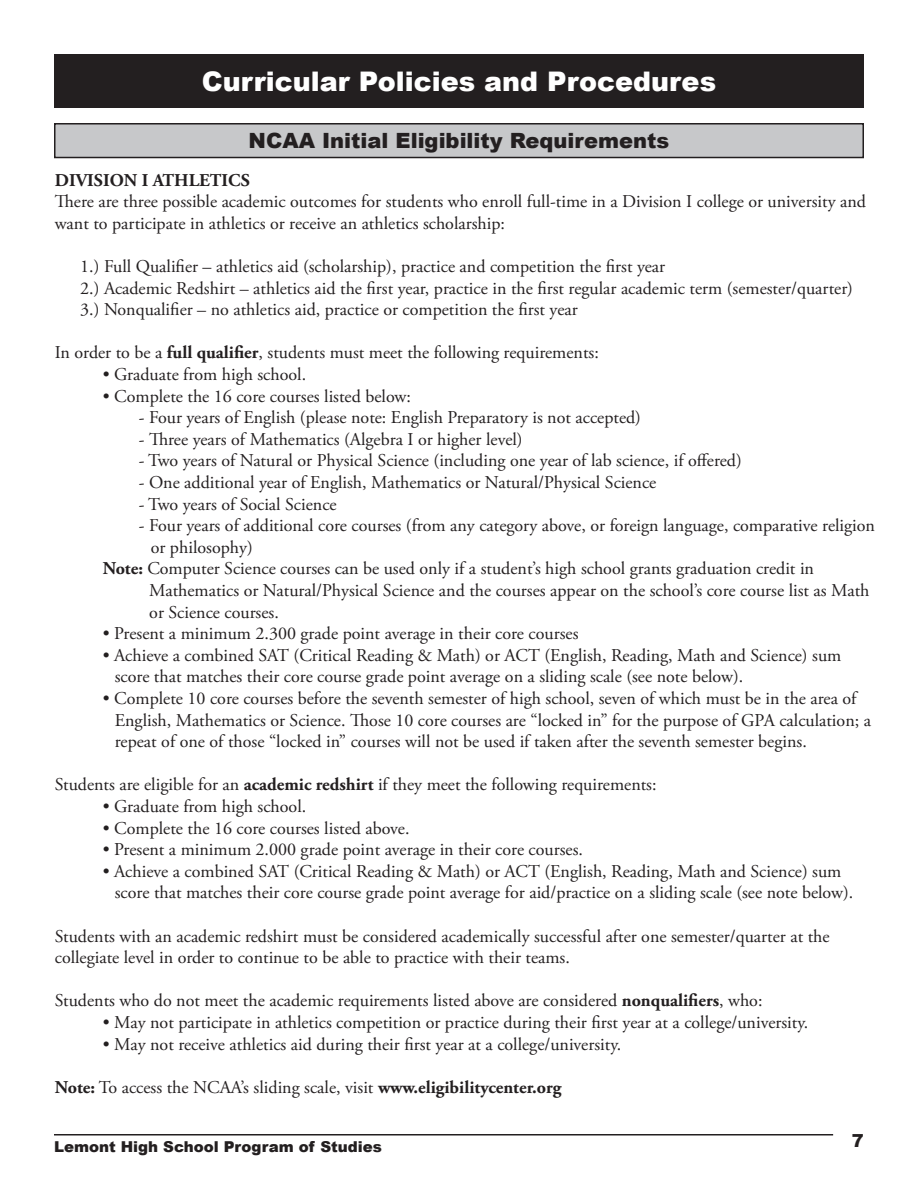
<style>
.page{position:relative;width:918px;height:1188px;background:#fff}
.page>*{position:absolute;margin:0;border:0;box-sizing:border-box;transform-origin:0 0}
.t1{font:900 27px "Arial";color:#fff}
.t2{font:900 21px "Arial";color:#231f20}
.t3{font:18px/21.6px "Adobe Garamond Pro";color:#231f20}
.t4{font:700 18px "Adobe Garamond Pro";color:#231f20}
.t5{font:900 18px "Arial";color:#231f20}
.t6{font:900 15px "Arial";color:#231f20}
.s1{font-weight:700}
</style>
<div class="page">
<hr style="left:54px;top:1134px;width:779px;height:2px;background:#231f20">
<div style="left:54px;top:54px;width:810px;height:54px;background:#231f20"></div>
<div style="left:55px;top:124px;width:808px;height:34px;background:#c7c8ca"></div>
<div style="left:54px;top:123px;width:810px;height:35px;border:2px solid #231f20"></div>
<h1 class="t1" style="left:202px;top:61px;width:516px">Curricular Policies and Procedures</h1>
<p class="t2" style="left:249px;top:125px;width:422px">NCAA Initial Eligibility Requirements</p>
<p class="t4" style="left:55px;top:169px;width:197px">DIVISION I ATHLETICS</p>
<p class="t3" style="left:55px;top:191px;width:813px">There are three possible academic outcomes for students who enroll full-time in a Division I college or university and want to participate in athletics or receive an athletics scholarship:</p>
<p class="t3" style="left:80px;top:256px;width:774px">1.) Full Qualifier – athletics aid (scholarship), practice and competition the first year<br>2.) Academic Redshirt – athletics aid the first year, practice in the first regular academic term (semester/quarter)<br>3.) Nonqualifier – no athletics aid, practice or competition the first year</p>
<p class="t3" style="left:55px;top:342px;width:546px">In order to be a <span class="s1">full qualifier</span>, students must meet the following requirements:</p>
<p class="t3" style="left:103px;top:364px;width:205px">• Graduate from high school.</p>
<p class="t3" style="left:103px;top:386px;width:310px">• Complete the 16 core courses listed below:</p>
<p class="t3" style="left:139px;top:407px;width:504px">- Four years of English (please note: English Preparatory is not accepted)</p>
<p class="t3" style="left:139px;top:429px;width:385px">- Three years of Mathematics (Algebra I or higher level)</p>
<p class="t3" style="left:139px;top:450px;width:605px">- Two years of Natural or Physical Science (including one year of lab science, if offered)</p>
<p class="t3" style="left:139px;top:472px;width:519px">- One additional year of English, Mathematics or Natural/Physical Science</p>
<p class="t3" style="left:139px;top:494px;width:199px">- Two years of Social Science</p>
<p class="t3" style="left:139px;top:515px;width:738px">- Four years of additional core courses (from any category above, or foreign language, comparative religion</p>
<p class="t3" style="left:151px;top:537px;width:104px">or philosophy)</p>
<p class="t3" style="left:103px;top:558px;width:713px"><span class="s1">Note:</span> Computer Science courses can be used only if a student’s high school grants graduation credit in</p>
<p class="t3" style="left:149px;top:580px;width:722px">Mathematics or Natural/Physical Science and the courses appear on the school’s core course list as Math</p>
<p class="t3" style="left:149px;top:602px;width:131px">or Science courses.</p>
<p class="t3" style="left:103px;top:623px;width:477px">• Present a minimum 2.300 grade point average in their core courses</p>
<p class="t3" style="left:115px;top:645px;width:728px;text-indent:-12px">• Achieve a combined SAT (Critical Reading &amp; Math) or ACT (English, Reading, Math and Science) sum score that matches their core course grade point average on a sliding scale (see note below).</p>
<p class="t3" style="left:115px;top:688px;width:758px;text-indent:-12px">• Complete 10 core courses before the seventh semester of high school, seven of which must be in the area of<br>English, Mathematics or Science. Those 10 core courses are “locked in” for the purpose of GPA calculation; a repeat of one of those “locked in” courses will not be used if taken after the seventh semester begins.</p>
<p class="t3" style="left:55px;top:774px;width:603px">Students are eligible for an <span class="s1">academic redshirt</span> if they meet the following requirements:</p>
<p class="t3" style="left:103px;top:796px;width:205px">• Graduate from high school.</p>
<p class="t3" style="left:103px;top:818px;width:308px">• Complete the 16 core courses listed above.</p>
<p class="t3" style="left:103px;top:839px;width:482px">• Present a minimum 2.000 grade point average in their core courses.</p>
<p class="t3" style="left:115px;top:861px;width:740px;text-indent:-12px">• Achieve a combined SAT (Critical Reading &amp; Math) or ACT (English, Reading, Math and Science) sum score that matches their core course grade point average for aid/practice on a sliding scale (see note below).</p>
<p class="t3" style="left:55px;top:926px;width:776px">Students with an academic redshirt must be considered academically successful after one semester/quarter at the collegiate level in order to continue to be able to practice with their teams.</p>
<p class="t3" style="left:55px;top:990px;width:709px">Students who do not meet the academic requirements listed above are considered <span class="s1">nonqualifiers</span>, who:</p>
<p class="t3" style="left:103px;top:1012px;width:707px">• May not participate in athletics competition or practice during their first year at a college/university.</p>
<p class="t3" style="left:103px;top:1034px;width:520px">• May not receive athletics aid during their first year at a college/university.</p>
<p class="t3" style="left:55px;top:1077px;width:508px"><span class="s1">Note:</span> To access the NCAA’s sliding scale, visit <span class="s1">www.eligibilitycenter.org</span></p>
<p class="t6" style="left:54px;top:1136px;width:330px">Lemont High School Program of Studies</p>
<p class="t5" style="left:852px;top:1127px;width:14px">7</p>
</div>
